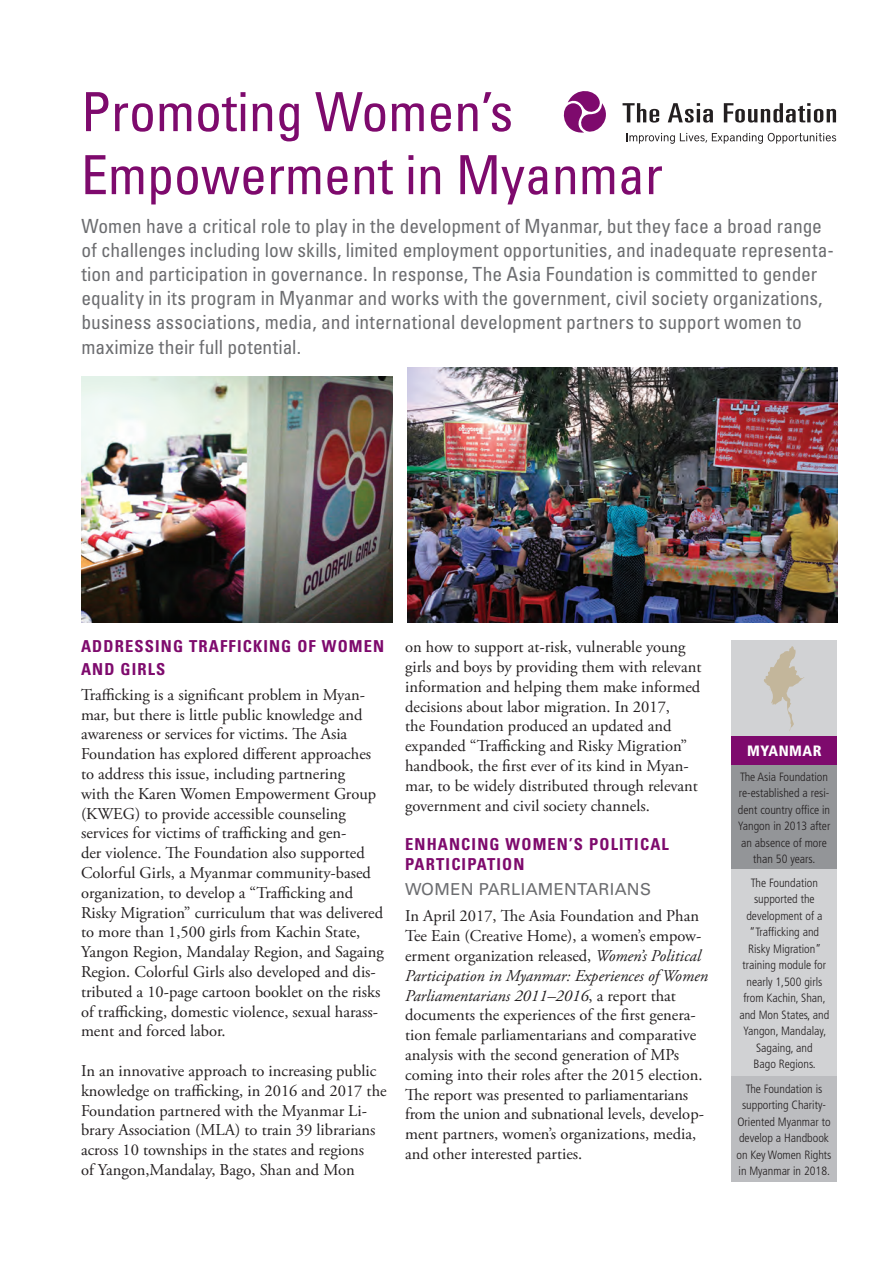
<style>
.page{position:relative;width:893px;height:1263px;background:#fff}
.page>*{position:absolute;margin:0;border:0;box-sizing:border-box;transform-origin:0 0}
.t1{font:condensed 54px/63px "Univers LT Std";color:#7e0a6d}
.t2{font:condensed 19.5px/24px "Univers LT Std";color:#6c6d70}
.t3{font:16.5px/19.8px "Adobe Garamond Pro";color:#231f20}
.t4{font:700 condensed 16.5px/22.5px "Univers LT Std";letter-spacing:.07em;color:#7e0a6d}
.t5{font:16.5px "Univers LT Std";letter-spacing:.02em;color:#6c6d70}
.t6{font:900 condensed 15px "Frutiger LT Std";letter-spacing:.03em;color:#fff}
.t7{font:300 condensed 12px/16.5px "Frutiger LT Std";color:#231f20;text-align:center}
.s1{font-style:italic}
</style>
<div class="page">
<svg style="left:627px;top:133px;width:209px;height:11px"></svg>
<svg style="left:623px;top:103px;width:36px;height:20px"></svg>
<svg style="left:668px;top:103px;width:45px;height:20px"></svg>
<svg style="left:724px;top:103px;width:112px;height:20px"></svg>
<svg style="left:563px;top:91px;width:43px;height:42px"></svg>
<img style="left:81px;top:377px;width:311px;height:245px">
<img style="left:407px;top:368px;width:430px;height:255px">
<div style="left:732px;top:735px;width:105px;height:30px;background:#7e0a6d"></div>
<div style="left:731px;top:765px;width:106px;height:104px;background:#939598"></div>
<div style="left:732px;top:869px;width:105px;height:208px;background:#d1d2d4"></div>
<div style="left:732px;top:640px;width:105px;height:95px;background:#d1d2d4"></div>
<svg style="left:764px;top:646px;width:40px;height:85px"></svg>
<div style="left:731px;top:1077px;width:106px;height:105px;background:#bcbdc0"></div>
<h1 class="t1" style="left:81px;top:80px;width:583px">Promoting Women’s<br>Empowerment in Myanmar</h1>
<p class="t2" style="left:81px;top:214px;width:754px">Women have a critical role to play in the development of Myanmar, but they face a broad range of challenges including low skills, limited employment opportunities, and inadequate representa&shy;tion and participation in governance. In response, The Asia Foundation is committed to gender equality in its program in Myanmar and works with the government, civil society organizations, business associations, media, and international development partners to support women to maximize their full potential.</p>
<p class="t4" style="left:81px;top:635px;width:305px">ADDRESSING TRAFFICKING OF WOMEN<br>AND GIRLS</p>
<p class="t3" style="left:81px;top:685px;width:304px">Trafficking is a significant problem in Myan&shy;mar, but there is little public knowledge and awareness or services for victims. The Asia Foundation has explored different approaches to address this issue, including partnering<br>with the Karen Women Empowerment Group (KWEG) to provide accessible counseling services for victims of trafficking and gen-<br>der violence. The Foundation also supported Colorful Girls, a Myanmar community-based organization, to develop a “Trafficking and Risky Migration” curriculum that was delivered to more than 1,500 girls from Kachin State, Yangon Region, Mandalay Region, and Sagaing Region. Colorful Girls also developed and dis&shy;tributed a 10-page cartoon booklet on the risks of trafficking, domestic violence, sexual harass&shy;ment and forced labor.</p>
<p class="t3" style="left:81px;top:1061px;width:307px">In an innovative approach to increasing public knowledge on trafficking, in 2016 and 2017 the Foundation partnered with the Myanmar Li&shy;brary Association (MLA) to train 39 librarians across 10 townships in the states and regions<br>of Yangon,Mandalay, Bago, Shan and Mon</p>
<p class="t3" style="left:405px;top:637px;width:298px">on how to support at-risk, vulnerable young girls and boys by providing them with relevant information and helping them make informed decisions about labor migration. In 2017,<br>the Foundation produced an updated and expanded “Trafficking and Risky Migration” handbook, the first ever of its kind in Myan&shy;mar, to be widely distributed through relevant government and civil society channels.</p>
<p class="t4" style="left:405px;top:834px;width:265px;line-height:19.8px">ENHANCING WOMEN’S POLITICAL<br>PARTICIPATION</p>
<p class="t5" style="left:405px;top:879px;width:247px">WOMEN PARLIAMENTARIANS</p>
<p class="t3" style="left:405px;top:907px;width:304px">In April 2017, The Asia Foundation and Phan Tee Eain (Creative Home), a women’s empow&shy;erment organization released, <span class="s1">Women’s Political Participation in Myanmar: Experiences of Women Parliamentarians 2011–2016</span>, a report that documents the experiences of the first genera&shy;tion female parliamentarians and comparative analysis with the second generation of MPs coming into their roles after the 2015 election.<br>The report was presented to parliamentarians from the union and subnational levels, develop&shy;ment partners, women’s organizations, media, and other interested parties.</p>
<p class="t6" style="left:747px;top:742px;width:76px">MYANMAR</p>
<p class="t7" style="left:738px;top:768px;width:94px">The Asia Foundation re-established a resi&shy;dent country office in<br>Yangon in 2013 after an absence of more than 50 years.</p>
<p class="t7" style="left:739px;top:874px;width:91px">The Foundation supported the development of a “Trafficking and<br>Risky Migration” training module for nearly 1,500 girls from Kachin, Shan, and Mon States, and<br>Yangon, Mandalay,<br>Sagaing, and<br>Bago Regions.</p>
<p class="t7" style="left:737px;top:1080px;width:96px">The Foundation is supporting Charity-<br>Oriented Myanmar to develop a Handbook on Key Women Rights in Myanmar in 2018.</p>
</div>
